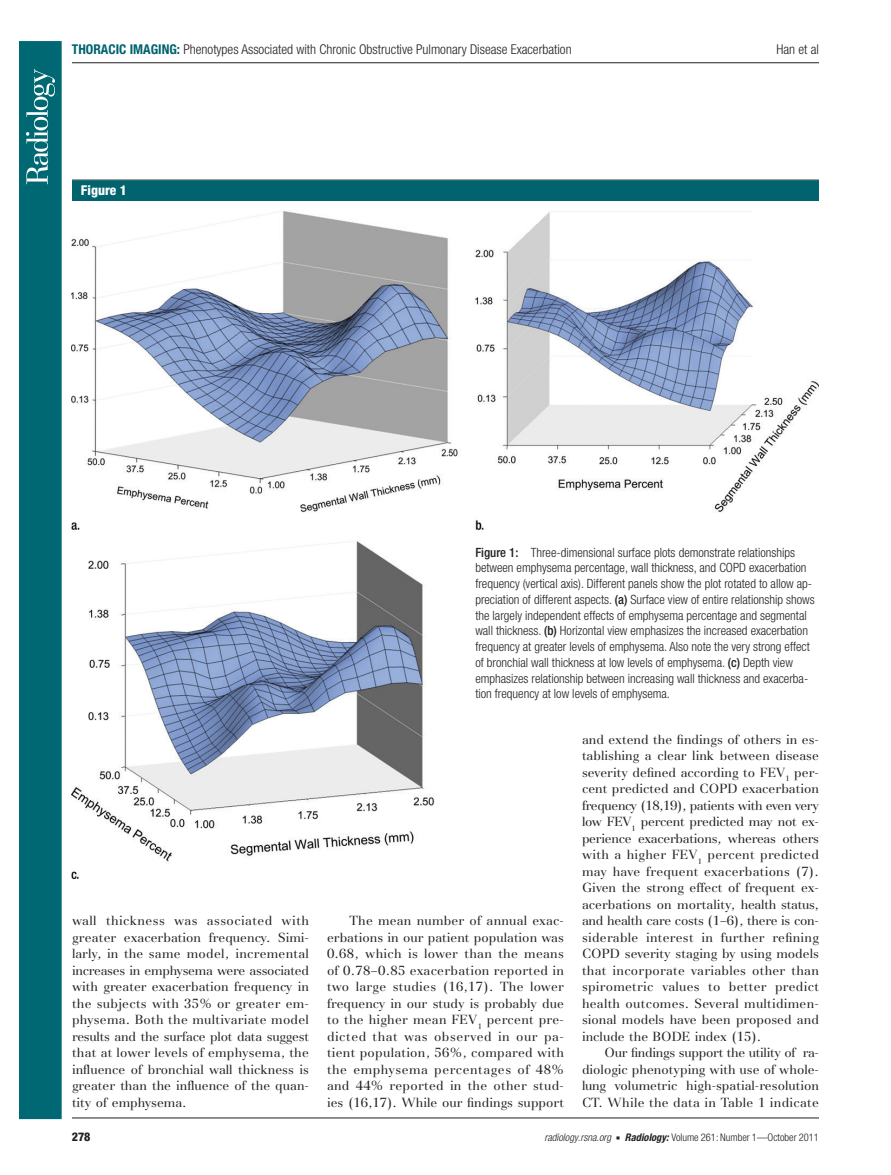
<style>
.page{position:relative;width:891px;height:1175px;background:#fff}
.page>*{position:absolute;margin:0;border:0;box-sizing:border-box;transform-origin:0 0}
.t1{font:300 condensed 13.5px "Helvetica Neue";color:#231f20}
.t2{font:800 condensed 13.5px "Helvetica Neue";color:#fff}
.t3{font:13.2px/16.5px "AT Basilia";color:#231f20;text-align:justify}
.t4{font:300 condensed 12.75px/15.8px "Helvetica Neue";color:#231f20}
.t5{font:800 condensed 12px "Helvetica Neue";color:#231f20}
.t6{font:300 condensed 10.5px "Helvetica Neue";color:#231f20}
.s1{font-weight:700;color:#00636e}
.s2{font-weight:500}
.s3{font-style:italic}
.s4{font-family:"Universal Newswith Comm Pi";font-weight:400;font-stretch:normal;font-size:6px}
.s5{font-weight:700;font-style:italic}
</style>
<div class="page">
<div style="left:19px;top:41px;width:43px;height:1078px;background:#006873;border:2px solid #006873"></div>
<svg style="left:26px;top:69px;width:29px;height:115px"></svg>
<hr style="left:72px;top:1117px;width:747px;height:1px;background:#231f20">
<hr style="left:72px;top:62px;width:747px;height:1px;background:#231f20">
<div style="left:72px;top:180px;width:747px;height:21px;background:#00636e"></div>
<img style="left:72px;top:211px;width:747px;height:667px">
<p class="t1" style="left:72px;top:44px;width:501px"><span class="s1">THORACIC IMAGING:</span> Phenotypes Associated with Chronic Obstructive Pulmonary Disease Exacerbation</p>
<p class="t1" style="left:777px;top:44px;width:44px">Han et al</p>
<p class="t2" style="left:81px;top:186px;width:47px">Figure 1</p>
<p class="t3" style="left:72px;top:914px;width:239px">wall thickness was associated with greater exacerbation frequency. Simi&shy;larly, in the same model, incremental increases in emphysema were associated with greater exacerbation frequency in the subjects with 35% or greater em&shy;physema. Both the multivariate model results and the surface plot data suggest that at lower levels of emphysema, the influence of bronchial wall thickness is greater than the influence of the quan&shy;tity of emphysema.</p>
<p class="t4" style="left:475px;top:545px;width:341px"><span class="s2">Figure 1:</span> Three-dimensional surface plots demonstrate relationships between emphysema percentage, wall thickness, and COPD exacerbation frequency (vertical axis). Different panels show the plot rotated to allow ap&shy;preciation of different aspects. <span class="s2">(a)</span> Surface view of entire relationship shows the largely independent effects of emphysema percentage and segmental wall thickness. <span class="s2">(b)</span> Horizontal view emphasizes the increased exacerbation frequency at greater levels of emphysema. Also note the very strong effect of bronchial wall thickness at low levels of emphysema. <span class="s2">(c)</span> Depth view emphasizes relationship between increasing wall thickness and exacerba&shy;tion frequency at low levels of emphysema.</p>
<p class="t3" style="left:582px;top:732px;width:239px">and extend the findings of others in es&shy;tablishing a clear link between disease severity defined according to FEV <sub>1</sub> per&shy;cent predicted and COPD exacerbation frequency ( 18,19 ), patients with even very low FEV <sub>1</sub> percent predicted may not ex&shy;perience exacerbations, whereas others with a higher FEV <sub>1</sub> percent predicted may have frequent exacerbations ( 7 ).<br>Given the strong effect of frequent ex&shy;acerbations on mortality, health status, and health care costs ( 1–6 ), there is con&shy;siderable interest in further refining COPD severity staging by using models that incorporate variables other than spirometric values to better predict health outcomes. Several multidimen&shy;sional models have been proposed and include the BODE index ( 15 ).</p>
<p class="t3" style="left:582px;top:1046px;width:239px;text-indent:22px">Our findings support the utility of ra&shy;diologic phenotyping with use of whole&shy;lung volumetric high -spatial-resolution CT. While the data in Table 1 indicate</p>
<p class="t3" style="left:327px;top:914px;width:239px;text-indent:22px">The mean number of annual exac&shy;erbations in our patient population was 0.68, which is lower than the means of 0.78–0.85 exacerbation reported in two large studies ( 16,17 ). The lower frequency in our study is probably due to the higher mean FEV <sub>1</sub> percent pre&shy;dicted that was observed in our pa&shy;tient population, 56%, compared with the emphysema percentages of 48% and 44% reported in the other stud&shy;ies ( 16,17 ). While our findings support</p>
<p class="t5" style="left:72px;top:1132px;width:20px">278</p>
<p class="t6" style="left:545px;top:1133px;width:276px"><span class="s3">radiology.rsna.org</span> <span class="s4">n</span> <span class="s5">Radiology:</span> Volume 261: Number 1—October 2011</p>
</div>
